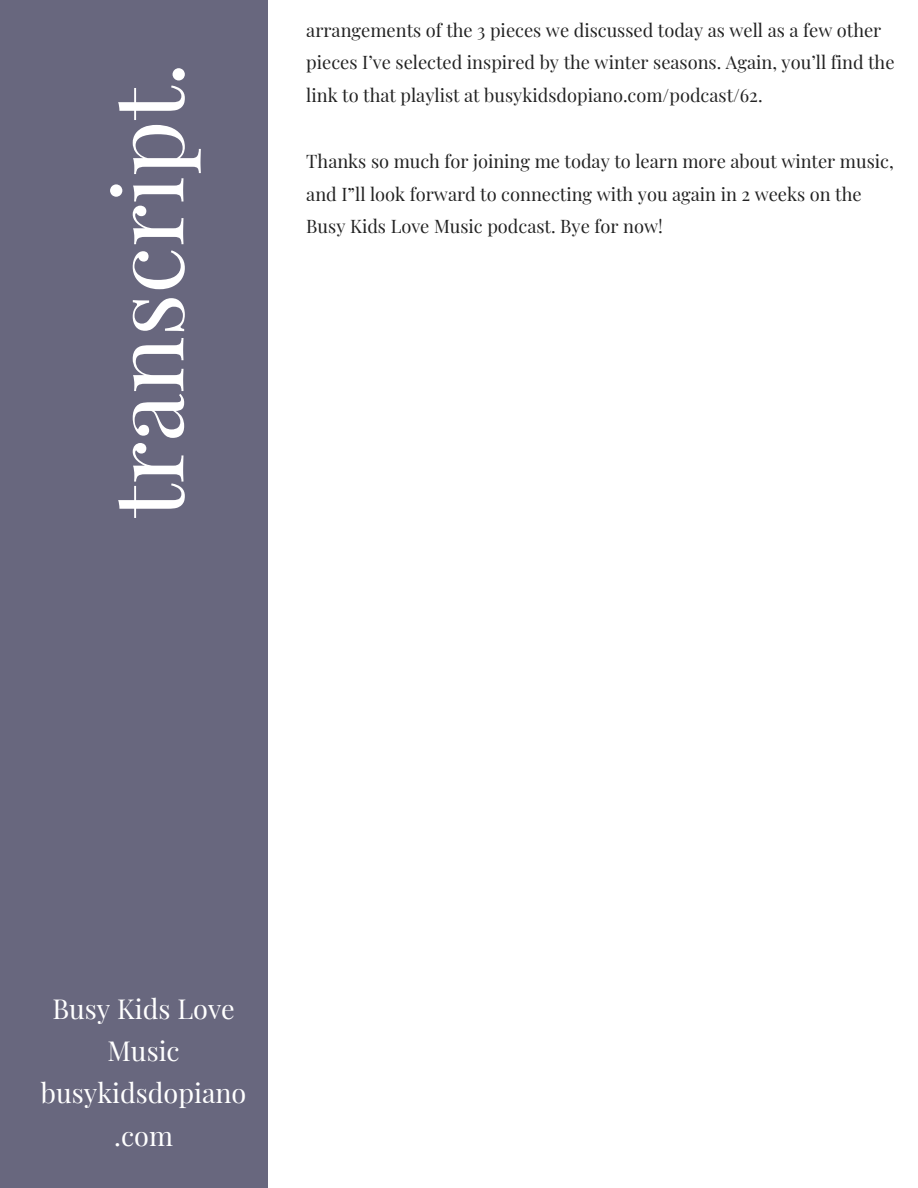
<style>
.page{position:relative;width:918px;height:1188px;background:#fff}
.page>*{position:absolute;margin:0;border:0;box-sizing:border-box;transform-origin:0 0}
.t1{font:96px "Playfair Display";color:#fff}
.t2{font:27px/42.3px "Playfair Display";color:#fff;text-align:center}
.t3{font:18.3px/32.8px "Playfair Display";color:#222}
</style>
<div class="page">
<div style="left:0;top:0;width:268px;height:1188px;background:#68677e"></div>
<p class="t1" style="left:80px;top:518px;width:458px;rotate:-90deg">transcript.</p>
<p class="t3" style="left:306px;top:13px;width:590px">arrangements of the 3 pieces we discussed today as well as a few other pieces I’ve selected inspired by the winter seasons. Again, you’ll find the link to that playlist at busykidsdopiano.com/podcast/62.</p>
<p class="t3" style="left:306px;top:144px;width:589px">Thanks so much for joining me today to learn more about winter music, and I”ll look forward to connecting with you again in 2 weeks on the<br>Busy Kids Love Music podcast. Bye for now!</p>
<p class="t2" style="left:52px;top:986px;width:184px">Busy Kids Love<br>Music</p>
<p class="t2" style="left:41px;top:1071px;width:207px">busykidsdopiano</p>
<p class="t2" style="left:114px;top:1113px;width:60px">.com</p>
</div>
